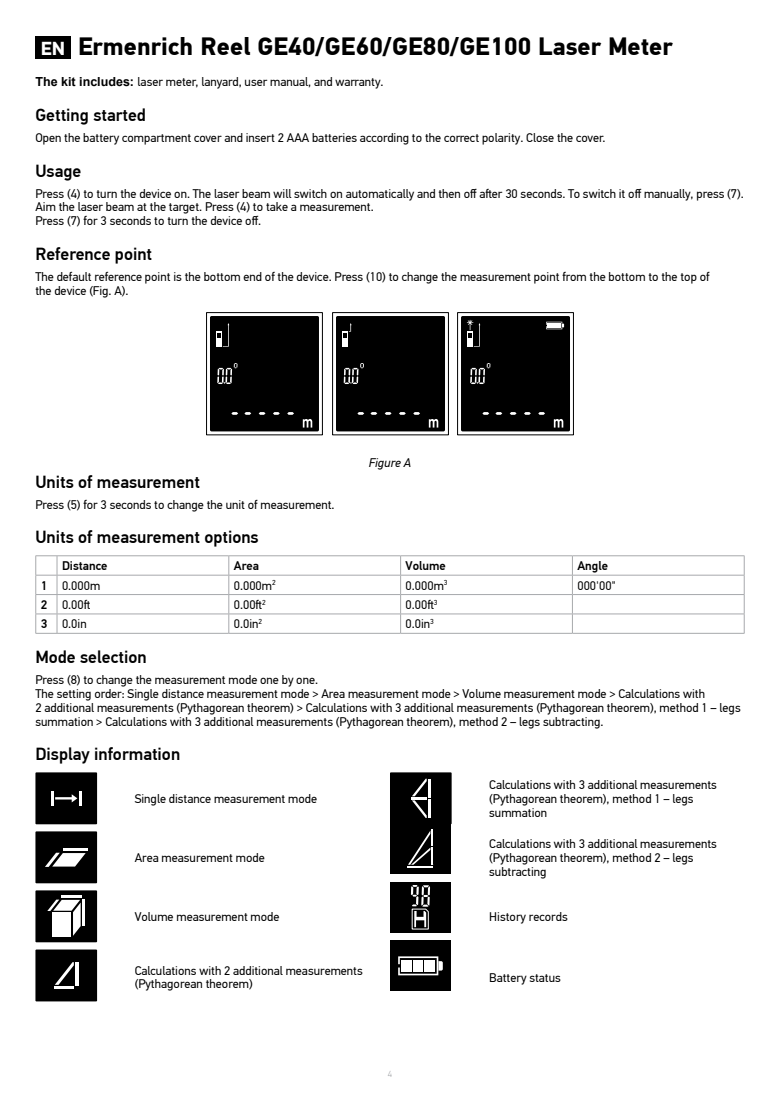
<style>
.page{position:relative;width:780px;height:1099px;background:#fff}
.page>*{position:absolute;margin:0;border:0;box-sizing:border-box;transform-origin:0 0}
.t1{font:700 25px "PF Din Text Pro";color:#000}
.t2{font:500 17.5px "PF Din Text Pro";color:#000}
.t3{font:12.5px/13.8px "PF Din Text Pro";color:#000}
.t4{font:500 12.5px "PF Din Text Pro";color:#000}
.t5{font:italic 12.5px "PF Din Text Pro";color:#000}
.t6{font:300 8.75px "PF Din Text Pro";color:#a7a9ac}
.s1{font-size:18.75px;color:#fff}
.s2{font-family:"Arial";font-weight:700}
.s3{font-weight:500}
</style>
<div class="page">
<div style="left:35px;top:36px;width:36px;height:23px;background:#000"></div>
<hr style="left:57px;top:555px;width:172px;height:1px;background:#a7a9ac">
<hr style="left:229px;top:555px;width:171px;height:1px;background:#a7a9ac">
<hr style="left:400px;top:555px;width:172px;height:1px;background:#a7a9ac">
<hr style="left:572px;top:555px;width:172px;height:1px;background:#a7a9ac">
<hr style="left:57px;top:575px;width:172px;height:1px;background:#a7a9ac">
<hr style="left:229px;top:575px;width:171px;height:1px;background:#a7a9ac">
<hr style="left:400px;top:575px;width:172px;height:1px;background:#a7a9ac">
<hr style="left:572px;top:575px;width:172px;height:1px;background:#a7a9ac">
<hr style="left:57px;top:594px;width:172px;height:1px;background:#a7a9ac">
<hr style="left:229px;top:594px;width:171px;height:1px;background:#a7a9ac">
<hr style="left:400px;top:594px;width:172px;height:1px;background:#a7a9ac">
<hr style="left:572px;top:594px;width:172px;height:1px;background:#a7a9ac">
<hr style="left:57px;top:613px;width:172px;height:1px;background:#a7a9ac">
<hr style="left:229px;top:613px;width:171px;height:1px;background:#a7a9ac">
<svg style="left:228px;top:556px;width:1px;height:77px"></svg>
<hr style="left:400px;top:613px;width:172px;height:1px;background:#a7a9ac">
<svg style="left:400px;top:556px;width:1px;height:77px"></svg>
<hr style="left:572px;top:613px;width:172px;height:1px;background:#a7a9ac">
<svg style="left:572px;top:556px;width:1px;height:77px"></svg>
<svg style="left:743px;top:556px;width:1px;height:77px"></svg>
<svg style="left:35px;top:555px;width:23px;height:79px"></svg>
<hr style="left:57px;top:633px;width:172px;height:1px;background:#a7a9ac">
<hr style="left:229px;top:633px;width:171px;height:1px;background:#a7a9ac">
<hr style="left:400px;top:633px;width:172px;height:1px;background:#a7a9ac">
<hr style="left:572px;top:633px;width:172px;height:1px;background:#a7a9ac">
<div style="left:35px;top:772px;width:62px;height:52px;background:#000"></div>
<hr style="left:51px;top:791px;width:3px;height:14px;background:#fff">
<svg style="left:55px;top:791px;width:26px;height:14px"></svg>
<div style="left:390px;top:772px;width:61px;height:52px;background:#000"></div>
<svg style="left:411px;top:778px;width:19px;height:40px"></svg>
<div style="left:35px;top:831px;width:62px;height:52px;background:#000"></div>
<hr style="left:63px;top:847px;width:25px;height:3px;background:#fff">
<svg style="left:45px;top:852px;width:41px;height:14px"></svg>
<div style="left:35px;top:890px;width:62px;height:52px;background:#000"></div>
<hr style="left:62px;top:895px;width:20px;height:2px;background:#fff">
<div style="left:52px;top:912px;width:19px;height:25px;background:#fff"></div>
<hr style="left:83px;top:899px;width:2px;height:26px;background:#fff">
<svg style="left:47px;top:899px;width:34px;height:36px"></svg>
<div style="left:35px;top:949px;width:62px;height:52px;background:#000"></div>
<svg style="left:55px;top:962px;width:19px;height:22px"></svg>
<hr style="left:75px;top:962px;width:3px;height:24px;background:#fff">
<hr style="left:54px;top:986px;width:20px;height:2px;background:#fff">
<div style="left:461px;top:316px;width:109px;height:115px;background:#000;border-radius:2px"></div>
<div style="left:210px;top:316px;width:109px;height:115px;background:#000;border-radius:2px"></div>
<div style="left:336px;top:316px;width:109px;height:115px;background:#000;border-radius:2px"></div>
<svg style="left:470px;top:363px;width:20px;height:21px"></svg>
<svg style="left:343px;top:363px;width:21px;height:21px"></svg>
<svg style="left:217px;top:363px;width:20px;height:21px"></svg>
<div style="left:457px;top:312px;width:117px;height:123px;border:1px solid #000"></div>
<svg style="left:509px;top:412px;width:7px;height:3px"></svg>
<svg style="left:495px;top:412px;width:7px;height:3px"></svg>
<svg style="left:482px;top:412px;width:7px;height:3px"></svg>
<svg style="left:538px;top:412px;width:7px;height:3px"></svg>
<svg style="left:524px;top:412px;width:7px;height:3px"></svg>
<svg style="left:554px;top:419px;width:9px;height:8px"></svg>
<svg style="left:467px;top:320px;width:13px;height:27px"></svg>
<div style="left:206px;top:312px;width:117px;height:123px;border:1px solid #000"></div>
<svg style="left:259px;top:412px;width:6px;height:3px"></svg>
<svg style="left:244px;top:412px;width:7px;height:3px"></svg>
<svg style="left:231px;top:412px;width:7px;height:3px"></svg>
<svg style="left:287px;top:412px;width:7px;height:3px"></svg>
<svg style="left:273px;top:412px;width:7px;height:3px"></svg>
<div style="left:216px;top:331px;width:6px;height:16px;background:#fff"></div>
<svg style="left:303px;top:419px;width:9px;height:8px"></svg>
<svg style="left:217px;top:323px;width:12px;height:24px"></svg>
<div style="left:332px;top:312px;width:117px;height:123px;border:1px solid #000"></div>
<svg style="left:384px;top:412px;width:7px;height:3px"></svg>
<svg style="left:370px;top:412px;width:7px;height:3px"></svg>
<svg style="left:357px;top:412px;width:7px;height:3px"></svg>
<svg style="left:413px;top:412px;width:7px;height:3px"></svg>
<svg style="left:399px;top:412px;width:7px;height:3px"></svg>
<div style="left:342px;top:331px;width:6px;height:16px;background:#fff"></div>
<svg style="left:429px;top:419px;width:9px;height:8px"></svg>
<svg style="left:343px;top:323px;width:8px;height:14px"></svg>
<svg style="left:546px;top:322px;width:18px;height:7px"></svg>
<div style="left:390px;top:881px;width:61px;height:51px;background:#000"></div>
<div style="left:390px;top:823px;width:61px;height:50px;background:#000"></div>
<div style="left:390px;top:940px;width:61px;height:51px;background:#000"></div>
<svg style="left:411px;top:885px;width:19px;height:44px"></svg>
<svg style="left:398px;top:956px;width:45px;height:19px"></svg>
<div style="left:424px;top:960px;width:11px;height:11px;background:#fff"></div>
<hr style="left:407px;top:865px;width:26px;height:2px;background:#fff">
<svg style="left:408px;top:829px;width:25px;height:35px"></svg>
<h1 class="t1" style="left:41px;top:32px;width:633px"><span class="s1">EN</span> Ermenrich Reel GE40/GE60/GE80/GE100 Laser Meter</h1>
<p class="t3" style="left:35px;top:75px;width:349px"><span class="s2">The kit includes:</span> laser meter, lanyard, user manual, and warranty.</p>
<h2 class="t2" style="left:35px;top:105px;width:112px">Getting started</h2>
<p class="t3" style="left:35px;top:131px;width:571px">Open the battery compartment cover and insert 2 AAA batteries according to the correct polarity. Close the cover.</p>
<h2 class="t2" style="left:35px;top:160px;width:48px">Usage</h2>
<p class="t3" style="left:35px;top:187px;width:709px">Press (4) to turn the device on. The laser beam will switch on automatically and then off after 30 seconds. To switch it off manually, press (7).<br>Aim the laser beam at the target. Press (4) to take a measurement.<br>Press (7) for 3 seconds to turn the device off.</p>
<h2 class="t2" style="left:35px;top:243px;width:118px">Reference point</h2>
<p class="t3" style="left:35px;top:270px;width:675px">The default reference point is the bottom end of the device. Press (10) to change the measurement point from the bottom to the top of the device (Fig. A).</p>
<p class="t5" style="left:369px;top:455px;width:44px">Figure A</p>
<h2 class="t2" style="left:35px;top:471px;width:166px">Units of measurement</h2>
<p class="t3" style="left:35px;top:497px;width:301px">Press (5) for 3 seconds to change the unit of measurement.</p>
<h2 class="t2" style="left:35px;top:527px;width:225px">Units of measurement options</h2>
<p class="t4" style="left:62px;top:558px;width:47px">Distance</p>
<p class="t4" style="left:234px;top:558px;width:27px">Area</p>
<p class="t4" style="left:405px;top:558px;width:42px">Volume</p>
<p class="t4" style="left:577px;top:558px;width:32px">Angle</p>
<p class="t3" style="left:41px;top:578px;width:61px"><span class="s3">1</span> 0.000m</p>
<p class="t3" style="left:234px;top:578px;width:43px">0.000m<sup>2</sup></p>
<p class="t3" style="left:405px;top:578px;width:43px">0.000m<sup>3</sup></p>
<p class="t3" style="left:577px;top:578px;width:40px">000'00"</p>
<p class="t3" style="left:41px;top:598px;width:51px"><span class="s3">2</span> 0.00ft</p>
<p class="t3" style="left:234px;top:598px;width:33px">0.00ft<sup>2</sup></p>
<p class="t3" style="left:405px;top:598px;width:33px">0.00ft<sup>3</sup></p>
<p class="t3" style="left:41px;top:617px;width:47px"><span class="s3">3</span> 0.0in</p>
<p class="t3" style="left:234px;top:617px;width:30px">0.0in<sup>2</sup></p>
<p class="t3" style="left:405px;top:617px;width:30px">0.0in<sup>3</sup></p>
<h2 class="t2" style="left:35px;top:647px;width:113px">Mode selection</h2>
<p class="t3" style="left:35px;top:673px;width:706px">Press (8) to change the measurement mode one by one.<br>The setting order: Single distance measurement mode &gt; Area measurement mode &gt; Volume measurement mode &gt; Calculations with<br>2 additional measurements (Pythagorean theorem) &gt; Calculations with 3 additional measurements (Pythagorean theorem), method 1 – legs summation &gt; Calculations with 3 additional measurements (Pythagorean theorem), method 2 – legs subtracting.</p>
<h2 class="t2" style="left:35px;top:743px;width:146px">Display information</h2>
<p class="t3" style="left:135px;top:792px;width:184px">Single distance measurement mode</p>
<p class="t3" style="left:489px;top:778px;width:229px">Calculations with 3 additional measurements (Pythagorean theorem), method 1 – legs summation</p>
<p class="t3" style="left:135px;top:851px;width:131px">Area measurement mode</p>
<p class="t3" style="left:489px;top:837px;width:229px">Calculations with 3 additional measurements (Pythagorean theorem), method 2 – legs subtracting</p>
<p class="t3" style="left:135px;top:910px;width:146px">Volume measurement mode</p>
<p class="t3" style="left:489px;top:910px;width:80px">History records</p>
<p class="t3" style="left:135px;top:963px;width:230px">Calculations with 2 additional measurements (Pythagorean theorem)</p>
<p class="t3" style="left:489px;top:970px;width:73px">Battery status</p>
<p class="t6" style="left:388px;top:1069px;width:6px">4</p>
</div>
